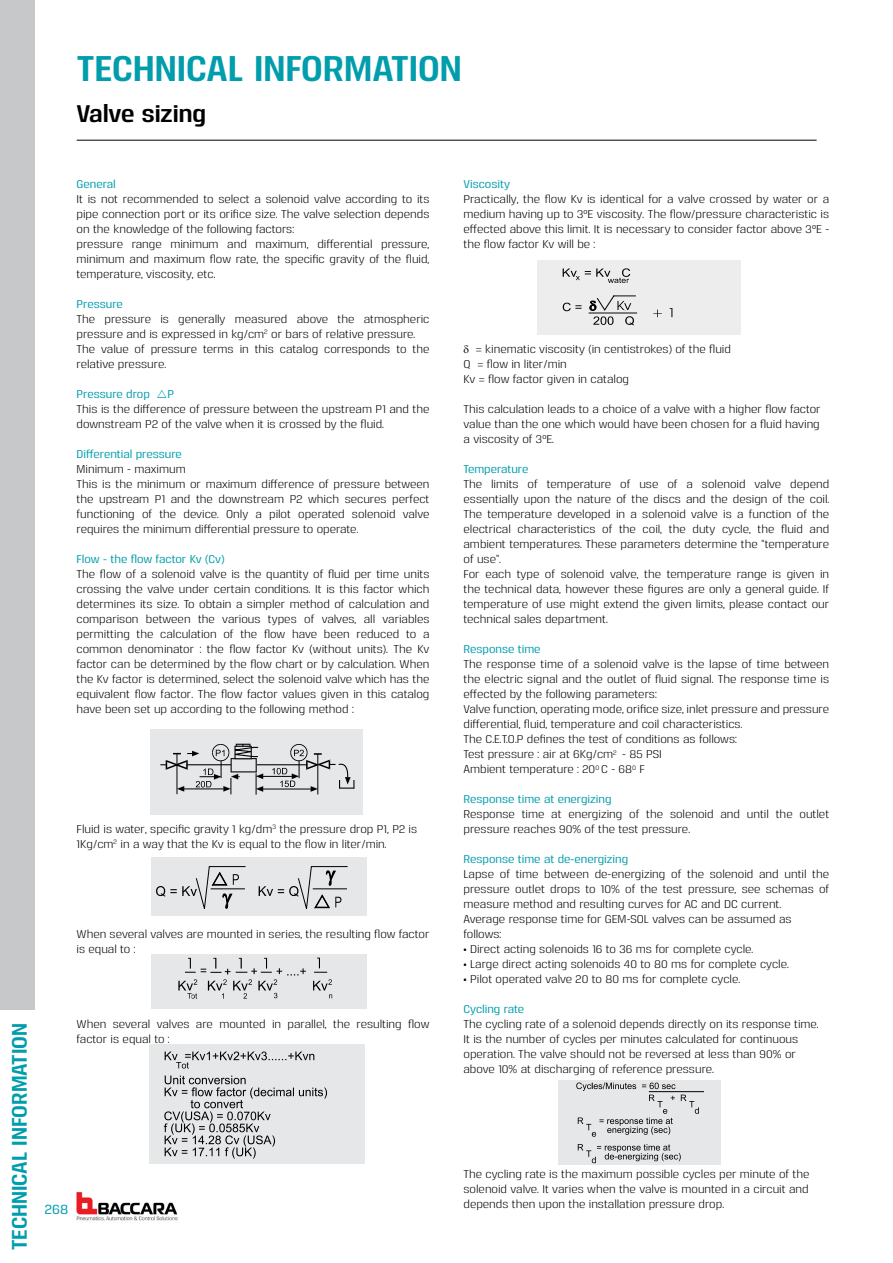
<style>
.page{position:relative;width:893px;height:1263px;background:#fff}
.page>*{position:absolute;margin:0;border:0;box-sizing:border-box;transform-origin:0 0}
.t1{font:700 35.55px "Reznik";color:#009dad}
.t2{font:700 24px "Reznik";color:#000}
.t3{font:700 21px "Reznik";color:#009dad}
.t4{font:500 13.5px "Reznik";color:#009dad}
.t5{font:11.25px/15px "Reznik";color:#000}
.t6{font:500 11.25px "Reznik";color:#009dad}
</style>
<div class="page">
<div style="left:0;top:0;width:34px;height:1263px;background:#c7c8ca"></div>
<hr style="left:77px;top:140px;width:740px;height:1px;background:#000">
<img style="left:77px;top:1191px;width:101px;height:30px">
<div style="left:0;top:1010px;width:35px;height:253px;background:#fff"></div>
<div style="left:150px;top:729px;width:213px;height:86px;background:#e6e7e8"></div>
<svg style="left:160px;top:744px;width:195px;height:51px"></svg>
<div style="left:151px;top:857px;width:216px;height:58px;background:#e6e7e8"></div>
<svg style="left:156px;top:866px;width:90px;height:43px"></svg>
<svg style="left:259px;top:866px;width:89px;height:43px"></svg>
<hr style="left:211px;top:888px;width:34px;height:1px;background:#000">
<hr style="left:313px;top:888px;width:34px;height:1px;background:#000">
<div style="left:151px;top:954px;width:216px;height:54px;background:#e6e7e8"></div>
<svg style="left:314px;top:958px;width:13px;height:15px"></svg>
<svg style="left:313px;top:979px;width:19px;height:19px"></svg>
<svg style="left:178px;top:958px;width:128px;height:41px"></svg>
<div style="left:538px;top:260px;width:203px;height:74px;background:#ededee"></div>
<svg style="left:653px;top:308px;width:19px;height:9px"></svg>
<svg style="left:563px;top:268px;width:67px;height:15px"></svg>
<svg style="left:589px;top:295px;width:48px;height:30px"></svg>
<svg style="left:563px;top:303px;width:18px;height:8px"></svg>
<div style="left:148px;top:1044px;width:216px;height:120px;background:#e6e7e8"></div>
<svg style="left:164px;top:1075px;width:163px;height:84px"></svg>
<svg style="left:165px;top:1051px;width:149px;height:17px"></svg>
<div style="left:559px;top:1081px;width:162px;height:84px;background:#e6e7e8"></div>
<hr style="left:649px;top:1091px;width:55px;height:1px;background:#000">
<svg style="left:681px;top:1095px;width:18px;height:19px"></svg>
<svg style="left:576px;top:1082px;width:99px;height:55px"></svg>
<svg style="left:578px;top:1144px;width:103px;height:19px"></svg>
<h1 class="t1" style="left:77px;top:45px;width:387px">TECHNICAL INFORMATION</h1>
<h2 class="t2" style="left:77px;top:98px;width:131px">Valve sizing</h2>
<p class="t6" style="left:77px;top:177px;width:41px">General</p>
<p class="t5" style="left:77px;top:191px;width:354px">It is not recommended to select a solenoid valve according to its pipe connection port or its orifice size. The valve selection depends on the knowledge of the following factors:<br>pressure range minimum and maximum, differential pressure, minimum and maximum flow rate, the specific gravity of the fluid, temperature, viscosity, etc.</p>
<p class="t6" style="left:77px;top:297px;width:48px">Pressure</p>
<p class="t5" style="left:77px;top:311px;width:354px">The pressure is generally measured above the atmospheric pressure and is expressed in kg/cm<sup>2</sup> or bars of relative pressure.<br>The value of pressure terms in this catalog corresponds to the relative pressure.</p>
<p class="t6" style="left:77px;top:387px;width:75px">Pressure drop</p>
<p class="t6" style="left:168px;top:387px;width:8px">P</p>
<p class="t5" style="left:77px;top:401px;width:354px">This is the difference of pressure between the upstream P1 and the downstream P2 of the valve when it is crossed by the fluid.</p>
<p class="t6" style="left:77px;top:447px;width:107px">Differential pressure</p>
<p class="t5" style="left:77px;top:461px;width:354px">Minimum - maximum<br>This is the minimum or maximum difference of pressure between the upstream P1 and the downstream P2 which secures perfect functioning of the device. Only a pilot operated solenoid valve requires the minimum differential pressure to operate.</p>
<p class="t6" style="left:77px;top:552px;width:150px">Flow - the flow factor Kv (Cv)</p>
<p class="t5" style="left:77px;top:566px;width:354px;text-align:justify">The flow of a solenoid valve is the quantity of fluid per time units crossing the valve under certain conditions. It is this factor which determines its size. To obtain a simpler method of calculation and comparison between the various types of valves, all variables permitting the calculation of the flow have been reduced to a common denominator : the flow factor Kv (without units). The Kv factor can be determined by the flow chart or by calculation. When the Kv factor is determined, select the solenoid valve which has the equivalent flow factor. The flow factor values given in this catalog have been set up according to the following method :</p>
<p class="t5" style="left:77px;top:821px;width:342px">Fluid is water, specific gravity 1 kg/dm<sup>3</sup> the pressure drop P1, P2 is<br>1Kg/cm<sup>2</sup> in a way that the Kv is equal to the flow in liter/min.</p>
<p class="t5" style="left:77px;top:926px;width:354px">When several valves are mounted in series, the resulting flow factor is equal to :</p>
<h3 class="t3" style="left:5px;top:1250px;width:229px;rotate:-90deg">TECHNICAL INFORMATION</h3>
<p class="t5" style="left:77px;top:1016px;width:354px">When several valves are mounted in parallel, the resulting flow factor is equal to :</p>
<p class="t4" style="left:45px;top:1200px;width:25px">268</p>
<p class="t6" style="left:463px;top:177px;width:48px">Viscosity</p>
<p class="t5" style="left:463px;top:191px;width:367px;text-align:justify">Practically, the flow Kv is identical for a valve crossed by water or a medium having up to 3ºE viscosity. The flow/pressure characteristic is effected above this limit. It is necessary to consider factor above 3ºE - the flow factor Kv will be :</p>
<p class="t5" style="left:463px;top:341px;width:269px;text-indent:12px">= kinematic viscosity (in centistrokes) of the fluid<br>Q = flow in liter/min<br>Kv = flow factor given in catalog</p>
<p class="t5" style="left:463px;top:401px;width:359px;text-align:justify">This calculation leads to a choice of a valve with a higher flow factor value than the one which would have been chosen for a fluid having a viscosity of 3ºE.</p>
<p class="t6" style="left:463px;top:462px;width:66px">Temperature</p>
<p class="t5" style="left:463px;top:476px;width:367px">The limits of temperature of use of a solenoid valve depend essentially upon the nature of the discs and the design of the coil.<br>The temperature developed in a solenoid valve is a function of the electrical characteristics of the coil, the duty cycle, the fluid and ambient temperatures. These parameters determine the “temperature of use”.<br>For each type of solenoid valve, the temperature range is given in the technical data, however these figures are only a general guide. If temperature of use might extend the given limits, please contact our technical sales department.</p>
<p class="t6" style="left:463px;top:642px;width:79px">Response time</p>
<p class="t5" style="left:463px;top:656px;width:367px">The response time of a solenoid valve is the lapse of time between the electric signal and the outlet of fluid signal. The response time is effected by the following parameters:<br>Valve function, operating mode, orifice size, inlet pressure and pressure differential, fluid, temperature and coil characteristics.<br>The C.E.T.O.P defines the test of conditions as follows:<br>Test pressure : air at 6Kg/cm<sup>2</sup> - 85 PSI<br>Ambient temperature : 20<sup>0</sup> C - 68<sup>0</sup> F</p>
<p class="t6" style="left:463px;top:792px;width:150px">Response time at energizing</p>
<p class="t5" style="left:463px;top:806px;width:367px">Response time at energizing of the solenoid and until the outlet pressure reaches 90% of the test pressure.</p>
<p class="t6" style="left:463px;top:852px;width:166px">Response time at de-energizing</p>
<p class="t5" style="left:463px;top:866px;width:367px">Lapse of time between de-energizing of the solenoid and until the pressure outlet drops to 10% of the test pressure, see schemas of measure method and resulting curves for AC and DC current.<br>Average response time for GEM-SOL valves can be assumed as follows:</p>
<p class="t5" style="left:463px;top:941px;width:291px">• Direct acting solenoids 16 to 36 ms for complete cycle.</p>
<p class="t5" style="left:463px;top:956px;width:327px">• Large direct acting solenoids 40 to 80 ms for complete cycle.</p>
<p class="t5" style="left:463px;top:971px;width:278px">• Pilot operated valve 20 to 80 ms for complete cycle.</p>
<p class="t6" style="left:463px;top:1002px;width:62px">Cycling rate</p>
<p class="t5" style="left:463px;top:1016px;width:357px">The cycling rate of a solenoid depends directly on its response time.<br>It is the number of cycles per minutes calculated for continuous operation. The valve should not be reversed at less than 90% or above 10% at discharging of reference pressure.</p>
<p class="t5" style="left:463px;top:1166px;width:347px;text-align:justify">The cycling rate is the maximum possible cycles per minute of the solenoid valve. It varies when the valve is mounted in a circuit and depends then upon the installation pressure drop.</p>
</div>
